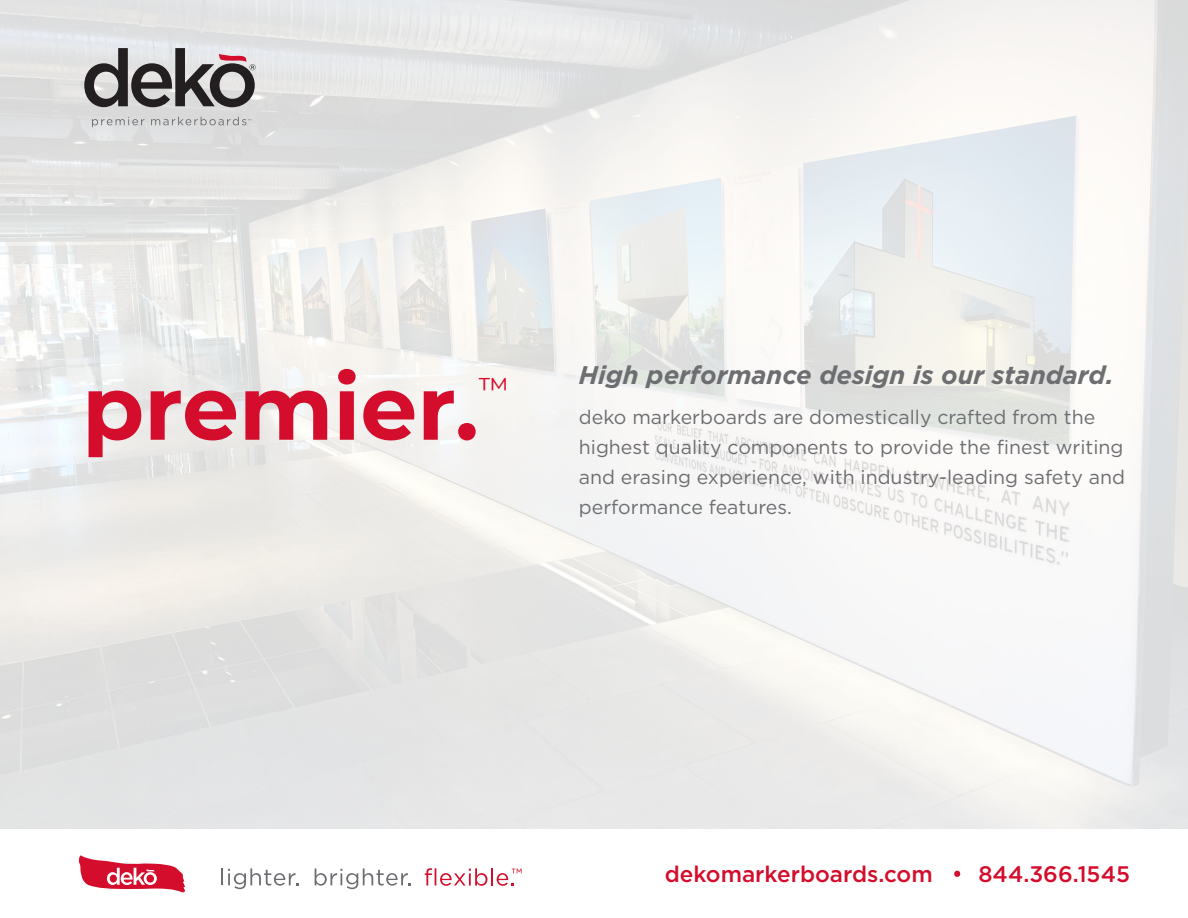
<style>
.page{position:relative;width:1188px;height:918px;background:#fff}
.page>*{position:absolute;margin:0;border:0;box-sizing:border-box;transform-origin:0 0}
.t1{font:700 90px "Montserrat";color:#d30d2b}
.t2{font:54px "Minion Pro";color:#d30d2b}
.t3{font:30px "Montserrat";color:#d30d2b}
.t4{font:italic 700 25.5px "Gotham";color:#6d6e71}
.t5{font:500 22.5px "Gotham";color:#d30d2b}
.t6{font:19.5px/30px "Gotham";color:#6d6e71}
</style>
<div class="page">
<img style="left:0;top:0;width:1188px;height:828px">
<svg style="left:84px;top:48px;width:172px;height:59px;background:#8f8b8c"></svg>
<svg style="left:92px;top:117px;width:52px;height:10px"></svg>
<svg style="left:151px;top:117px;width:100px;height:8px"></svg>
<svg style="left:222px;top:868px;width:77px;height:21px"></svg>
<svg style="left:315px;top:868px;width:96px;height:21px"></svg>
<svg style="left:425px;top:868px;width:97px;height:18px"></svg>
<svg style="left:79px;top:855px;width:106px;height:37px"></svg>
<p class="t1" style="left:82px;top:343px;width:398px">premier.</p>
<p class="t3" style="left:479px;top:368px;width:32px">™</p>
<p class="t4" style="left:579px;top:358px;width:536px">High performance design is our standard.</p>
<p class="t6" style="left:579px;top:402px;width:548px">deko markerboards are domestically crafted from the highest quality components to provide the finest writing and erasing experience, with industry-leading safety and performance features.</p>
<p class="t5" style="left:665px;top:859px;width:269px">dekomarkerboards.com</p>
<p class="t2" style="left:951px;top:823px;width:14px">.</p>
<p class="t5" style="left:978px;top:859px;width:153px">844.366.1545</p>
</div>
